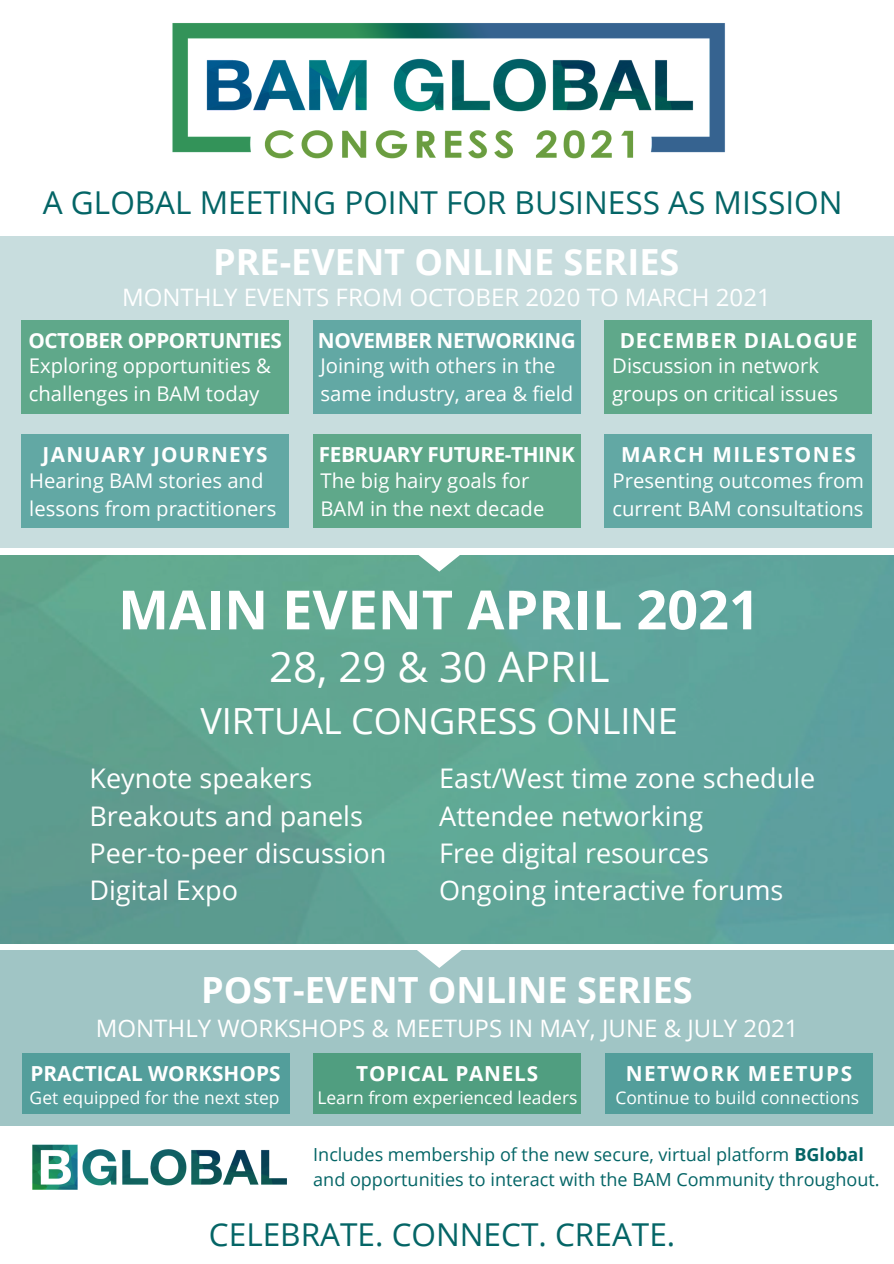
<style>
.page{position:relative;width:894px;height:1264px;background:#fff}
.page>*{position:absolute;margin:0;border:0;box-sizing:border-box;transform-origin:0 0}
.t1{font:700 54px "Open Sans";color:#fff}
.t2{font:42px "Open Sans";color:#fff}
.t3{font:700 36px "Open Sans";color:#fff}
.t4{font:36px "Open Sans";color:#fff}
.t5{font:31.5px "Open Sans";color:#046566}
.t6{font:27px/37.2px "Open Sans";color:#fff}
.t7{font:24px "Open Sans";color:#fff}
.t8{font:700 20.7px "Open Sans";letter-spacing:-.02em;color:#fff}
.t9{font:700 20.7px "Open Sans";letter-spacing:.075em;color:#fff}
.t10{font:700 20.7px "Open Sans";color:#fff}
.t11{font:700 20.7px "Open Sans";letter-spacing:.045em;color:#fff}
.t12{font:700 20.7px "Open Sans";letter-spacing:.065em;color:#fff}
.t13{font:700 20.7px "Open Sans";letter-spacing:.04em;color:#fff}
.t14{font:20.25px/28.2px "Open Sans";color:#fff}
.t15{font:18px/24.8px "Open Sans";color:#046566}
.t16{font:17.4px "Open Sans";color:#fff}
.s1{font-weight:700}
</style>
<div class="page">
<img style="left:172px;top:23px;width:553px;height:136px">
<div style="left:0;top:236px;width:893px;height:311px;background:#c8ddde"></div>
<div style="left:0;top:950px;width:893px;height:176px;background:#a0c5c5"></div>
<img style="left:0;top:555px;width:893px;height:388px">
<div style="left:22px;top:320px;width:266px;height:94px;background:#5fa88a"></div>
<div style="left:313px;top:320px;width:267px;height:94px;background:#62a8a4"></div>
<div style="left:604px;top:320px;width:267px;height:94px;background:#5fa88a"></div>
<div style="left:22px;top:434px;width:266px;height:94px;background:#62a8a4"></div>
<div style="left:313px;top:434px;width:267px;height:94px;background:#5fa88a"></div>
<div style="left:604px;top:434px;width:267px;height:94px;background:#62a8a4"></div>
<svg style="left:417px;top:950px;width:45px;height:18px"></svg>
<div style="left:22px;top:1052px;width:267px;height:61px;background:#539e9b"></div>
<div style="left:313px;top:1052px;width:267px;height:61px;background:#509e80"></div>
<div style="left:605px;top:1052px;width:267px;height:61px;background:#539e9b"></div>
<svg style="left:414px;top:555px;width:50px;height:16px"></svg>
<img style="left:32px;top:1144px;width:255px;height:46px">
<h3 class="t5" style="left:43px;top:181px;width:800px">A GLOBAL MEETING POINT FOR BUSINESS AS MISSION</h3>
<h3 class="t3" style="left:213px;top:236px;width:467px">PRE-EVENT ONLINE SERIES</h3>
<p class="t7" style="left:122px;top:280px;width:650px">MONTHLY EVENTS FROM OCTOBER 2020 TO MARCH 2021</p>
<p class="t8" style="left:28px;top:325px;width:255px">OCTOBER OPPORTUNTIES</p>
<p class="t14" style="left:29px;top:351px;width:243px">Exploring opportunities &amp; challenges in BAM today</p>
<p class="t12" style="left:43px;top:440px;width:226px">JANUARY JOURNEYS</p>
<p class="t14" style="left:29px;top:465px;width:248px">Hearing BAM stories and lessons from practitioners</p>
<p class="t8" style="left:318px;top:325px;width:259px">NOVEMBER NETWORKING</p>
<p class="t14" style="left:320px;top:351px;width:254px">Joining with others in the same industry, area &amp; field</p>
<p class="t8" style="left:319px;top:440px;width:257px">FEBRUARY FUTURE-THINK</p>
<p class="t14" style="left:320px;top:465px;width:225px">The big hairy goals for<br>BAM in the next decade</p>
<p class="t11" style="left:619px;top:325px;width:239px">DECEMBER DIALOGUE</p>
<p class="t14" style="left:612px;top:351px;width:227px">Discussion in network groups on critical issues</p>
<p class="t9" style="left:621px;top:440px;width:236px">MARCH MILESTONES</p>
<p class="t14" style="left:612px;top:465px;width:253px">Presenting outcomes from current BAM consultations</p>
<h1 class="t1" style="left:118px;top:571px;width:643px">MAIN EVENT APRIL 2021</h1>
<h2 class="t2" style="left:269px;top:637px;width:342px">28, 29 &amp; 30 APRIL</h2>
<h3 class="t4" style="left:200px;top:695px;width:478px">VIRTUAL CONGRESS ONLINE</h3>
<h3 class="t6" style="left:89px;top:759px;width:298px">Keynote speakers<br>Breakouts and panels<br>Peer-to-peer discussion<br>Digital Expo</h3>
<h3 class="t6" style="left:439px;top:759px;width:377px">East/West time zone schedule<br>Attendee networking<br>Free digital resources<br>Ongoing interactive forums</h3>
<h3 class="t3" style="left:201px;top:964px;width:493px">POST-EVENT ONLINE SERIES</h3>
<p class="t7" style="left:96px;top:1011px;width:704px">MONTHLY WORKSHOPS &amp; MEETUPS IN MAY, JUNE &amp; JULY 2021</p>
<p class="t10" style="left:31px;top:1058px;width:251px">PRACTICAL WORKSHOPS</p>
<p class="t16" style="left:30px;top:1085px;width:251px">Get equipped for the next step</p>
<p class="t13" style="left:356px;top:1058px;width:183px">TOPICAL PANELS</p>
<p class="t16" style="left:317px;top:1085px;width:261px">Learn from experienced leaders</p>
<p class="t9" style="left:625px;top:1058px;width:228px">NETWORK MEETUPS</p>
<p class="t16" style="left:615px;top:1085px;width:245px">Continue to build connections</p>
<p class="t15" style="left:313px;top:1141px;width:567px">Includes membership of the new secure, virtual platform <span class="s1">BGlobal </span>and opportunities to interact with the BAM Community throughout.</p>
<h3 class="t5" style="left:209px;top:1212px;width:467px">CELEBRATE. CONNECT. CREATE.</h3>
</div>
